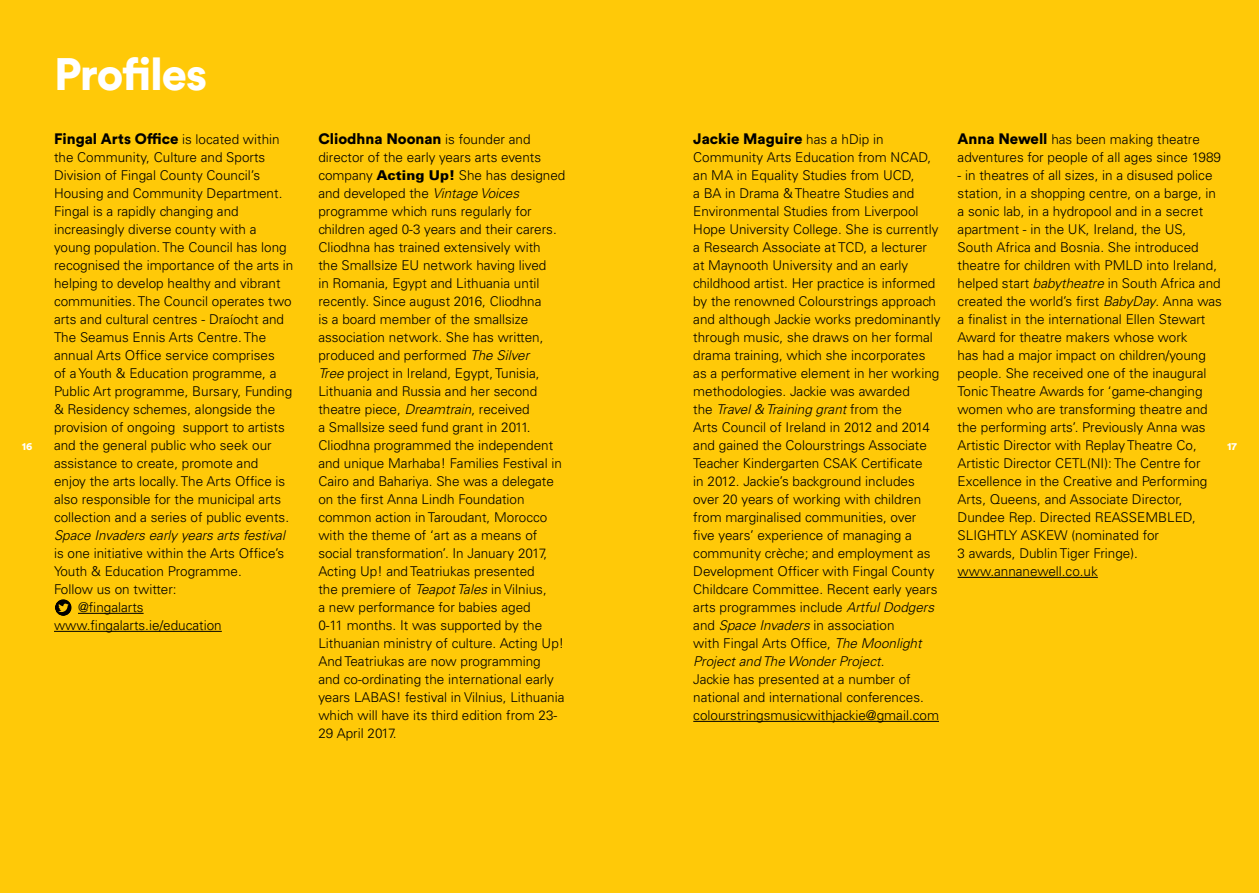
<style>
.page{position:relative;width:1259px;height:893px;background:#ffc908}
.page>*{position:absolute;margin:0;border:0;box-sizing:border-box;transform-origin:0 0}
.t1{font:900 45px "Circular Std";letter-spacing:-.025em;color:#fff}
.t2{font:900 15px "Circular Std";color:#000}
.t3{font:300 13.5px/18px "Univers";color:#000}
.t4{font:italic 300 13.5px "Univers";color:#000}
.t5{font:900 10.5px "Circular Std";color:#fff}
.s1{font-family:"Univers";font-weight:300;font-size:13.5px}
.s2{font-weight:900}
.s3{font-style:italic}
.s4{font-family:"Circular Std";font-weight:900;font-size:15px}
</style>
<div class="page">
<hr style="left:78px;top:613px;width:66px;height:1px;background:#000">
<hr style="left:54px;top:631px;width:168px;height:1px;background:#000">
<svg style="left:55px;top:599px;width:17px;height:17px"></svg>
<hr style="left:693px;top:721px;width:246px;height:1px;background:#000">
<hr style="left:957px;top:577px;width:141px;height:1px;background:#000">
<h1 class="t1" style="left:54px;top:45px;width:154px">Profiles</h1>
<p class="t2" style="left:54px;top:129px;width:227px">Fingal Arts Office <span class="s1">is located within</span></p>
<p class="t3" style="left:54px;top:148px;width:241px">the Community, Culture and Sports Division of Fingal County Council’s Housing and Community Department.<br>Fingal is a rapidly changing and increasingly diverse county with a young population. The Council has long recognised the importance of the arts in helping to develop healthy and vibrant communities. The Council operates two arts and cultural centres - Draíocht and The Seamus Ennis Arts Centre. The annual Arts Office service comprises<br>of a Youth &amp; Education programme, a Public Art programme, Bursary, Funding &amp; Residency schemes, alongside the provision of ongoing support to artists and the general public who seek our assistance to create, promote and enjoy the arts locally. The Arts Office is also responsible for the municipal arts collection and a series of public events.</p>
<p class="t4" style="left:54px;top:527px;width:232px">Space Invaders early years arts festival</p>
<p class="t3" style="left:54px;top:544px;width:232px">is one initiative within the Arts Office’s</p>
<p class="t3" style="left:54px;top:562px;width:189px">Youth &amp; Education Programme.</p>
<p class="t3" style="left:54px;top:580px;width:124px">Follow us on twitter:</p>
<p class="t3" style="left:78px;top:598px;width:67px">@fingalarts</p>
<p class="t3" style="left:54px;top:616px;width:169px">www.fingalarts.ie/education</p>
<p class="t2" style="left:318px;top:129px;width:214px">Cliodhna Noonan <span class="s1">is founder and</span></p>
<p class="t3" style="left:318px;top:148px;width:249px">director of the early years arts events company <span class="s2">Acting Up!</span> She has designed and developed the <span class="s3">Vintage Voices </span>programme which runs regularly for children aged 0-3 years and their carers.<br>Cliodhna has trained extensively with<br>the Smallsize EU network having lived<br>in Romania, Egypt and Lithuania until recently. Since august 2016, Cliodhna<br>is a board member of the smallsize association network. She has written, produced and performed <span class="s3">The Silver<br>Tree</span> project in Ireland, Egypt, Tunisia, Lithuania and Russia and her second theatre piece, <span class="s3">Dreamtrain</span>, received<br>a Smallsize seed fund grant in 2011.<br>Cliodhna programmed the independent and unique Marhaba! Families Festival in Cairo and Bahariya. She was a delegate on the first Anna Lindh Foundation common action in Taroudant, Morocco with the theme of ‘art as a means of social transformation’. In January 2017, Acting Up! and Teatriukas presented<br>the premiere of <span class="s3">Teapot Tales</span> in Vilnius,<br>a new performance for babies aged<br>0-11 months. It was supported by the Lithuanian ministry of culture. Acting Up!<br>And Teatriukas are now programming and co-ordinating the international early years LABAS! festival in Vilnius, Lithuania which will have its third edition from 23- 29 April 2017.</p>
<p class="t2" style="left:693px;top:129px;width:192px">Jackie Maguire <span class="s1">has a hDip in</span></p>
<p class="t3" style="left:693px;top:148px;width:249px">Community Arts Education from NCAD, an MA in Equality Studies from UCD,<br>a BA in Drama &amp; Theatre Studies and Environmental Studies from Liverpool Hope University College. She is currently a Research Associate at TCD, a lecturer at Maynooth University and an early childhood artist. Her practice is informed by the renowned Colourstrings approach and although Jackie works predominantly through music, she draws on her formal drama training, which she incorporates as a performative element in her working methodologies. Jackie was awarded<br>the <span class="s3">Travel &amp; Training grant</span> from the<br>Arts Council of Ireland in 2012 and 2014 and gained the Colourstrings Associate Teacher Kindergarten CSAK Certificate<br>in 2012. Jackie’s background includes over 20 years of working with children from marginalised communities, over five years’ experience of managing a community crèche; and employment as Development Officer with Fingal County Childcare Committee. Recent early years arts programmes include <span class="s3">Artful Dodgers </span>and <span class="s3">Space Invaders</span> in association<br>with Fingal Arts Office, <span class="s3">The Moonlight Project and The Wonder Project</span>.<br>Jackie has presented at a number of national and international conferences. colourstringsmusicwithjackie@gmail.com</p>
<p class="t3" style="left:957px;top:130px;width:265px"><span class="s4">Anna Newell</span> has been making theatre adventures for people of all ages since 1989</p>
<p class="t3" style="left:957px;top:166px;width:266px">- in theatres of all sizes, in a disused police station, in a shopping centre, on a barge, in a sonic lab, in a hydropool and in a secret apartment - in the UK, Ireland, the US, South Africa and Bosnia. She introduced theatre for children with PMLD into Ireland, helped start <span class="s3">babytheatre</span> in South Africa and created the world’s first <span class="s3">BabyDay</span>. Anna was a finalist in the international Ellen Stewart Award for theatre makers whose work<br>has had a major impact on children/young people. She received one of the inaugural Tonic Theatre Awards for ‘game-changing women who are transforming theatre and the performing arts’. Previously Anna was Artistic Director with Replay Theatre Co, Artistic Director CETL(NI): The Centre for Excellence in the Creative and Performing Arts, Queens, and Associate Director, Dundee Rep. Directed REASSEMBLED, SLIGHTLY ASKEW (nominated for<br>3 awards, Dublin Tiger Fringe). www.annanewell.co.uk</p>
<p class="t5" style="left:22px;top:439px;width:12px">16</p>
<p class="t5" style="left:1227px;top:439px;width:11px">17</p>
</div>
